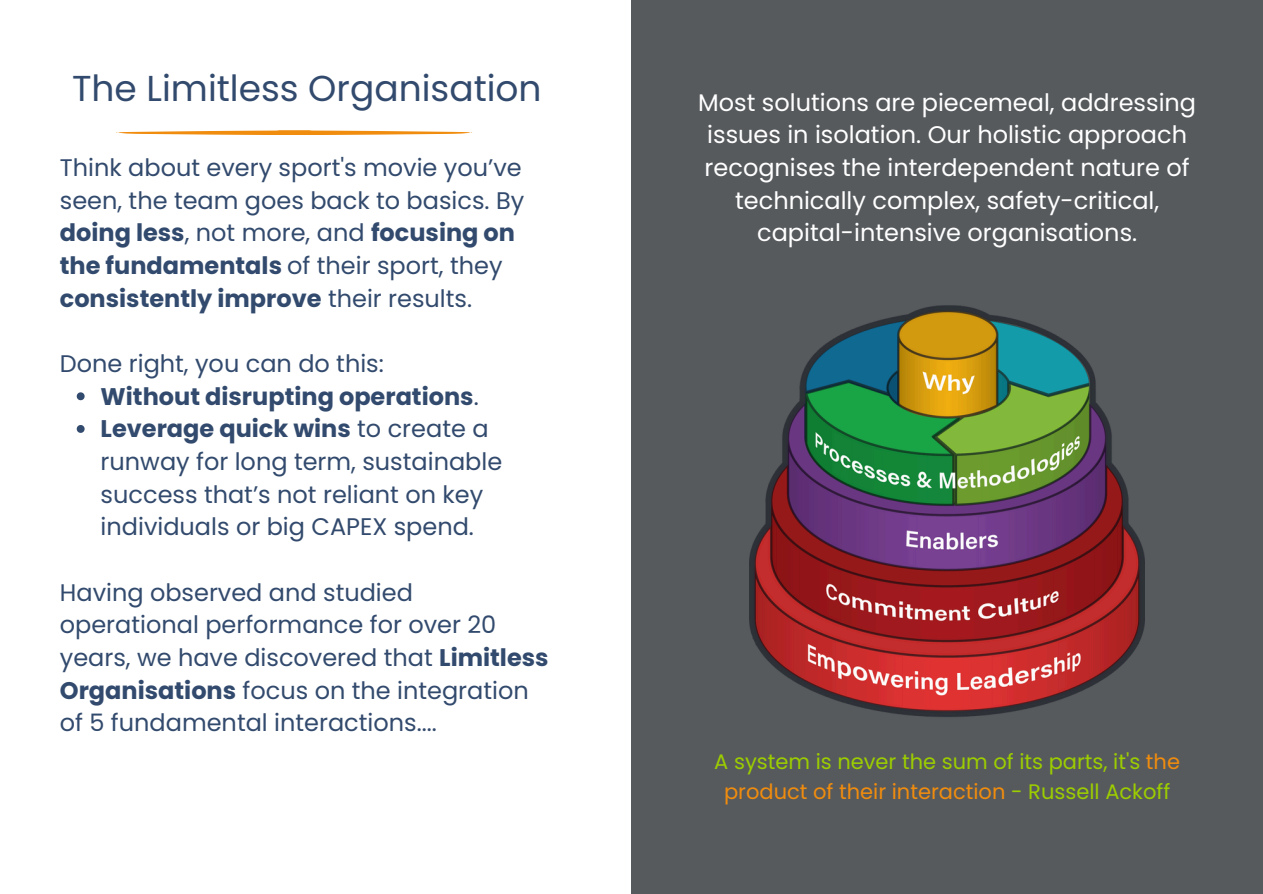
<style>
.page{position:relative;width:1263px;height:894px;background:#fff}
.page>*{position:absolute;margin:0;border:0;box-sizing:border-box;transform-origin:0 0}
.t1{font:36px "Poppins";color:#324a6d}
.t2{font:24px/32.7px "Poppins";color:#324a6d}
.t3{font:24px/32.7px "Poppins";color:#fff;text-align:center}
.t4{font:700 24px "Poppins";color:#324a6d}
.t5{font:21px/29.2px "Poppins";color:#9ccd00;text-align:center}
.s1{font-weight:700}
.s2{font-weight:400}
.s3{color:#f08c0e}
</style>
<div class="page">
<div style="left:631px;top:0;width:632px;height:893px;background:#565a5d"></div>
<img style="left:750px;top:305px;width:395px;height:412px">
<svg style="left:116px;top:130px;width:356px;height:5px"></svg>
<svg style="left:77px;top:392px;width:8px;height:8px"></svg>
<svg style="left:77px;top:425px;width:8px;height:8px"></svg>
<h2 class="t1" style="left:72px;top:63px;width:471px">The Limitless Organisation</h2>
<h2 class="t2" style="left:60px;top:151px;width:466px">Think about every sport's movie you’ve seen, the team goes back to basics. By <span class="s1">doing less</span>, not more, and <span class="s1">focusing on the fundamentals</span> of their sport, they <span class="s1">consistently improve</span> their results.</h2>
<p class="t2" style="left:60px;top:347px;width:326px">Done right, you can do this:</p>
<p class="t4" style="left:101px;top:379px;width:380px">Without disrupting operations<span class="s2">.</span></p>
<h2 class="t2" style="left:101px;top:412px;width:403px"><span class="s1">Leverage quick wins</span> to create a runway for long term, sustainable success that’s not reliant on key individuals or big CAPEX spend.</h2>
<h2 class="t2" style="left:60px;top:575px;width:490px">Having observed and studied operational performance for over 20 years, we have discovered that <span class="s1">Limitless Organisations</span> focus on the integration of 5 fundamental interactions....</h2>
<p class="t3" style="left:698px;top:86px;width:499px">Most solutions are piecemeal, addressing issues in isolation. Our holistic approach recognises the interdependent nature of technically complex, safety-critical, capital-intensive organisations.</p>
<h2 class="t5" style="left:714px;top:747px;width:467px">A system is never the sum of its parts, it's <span class="s3">the product of their interaction</span> - Russell Ackoff</h2>
</div>
